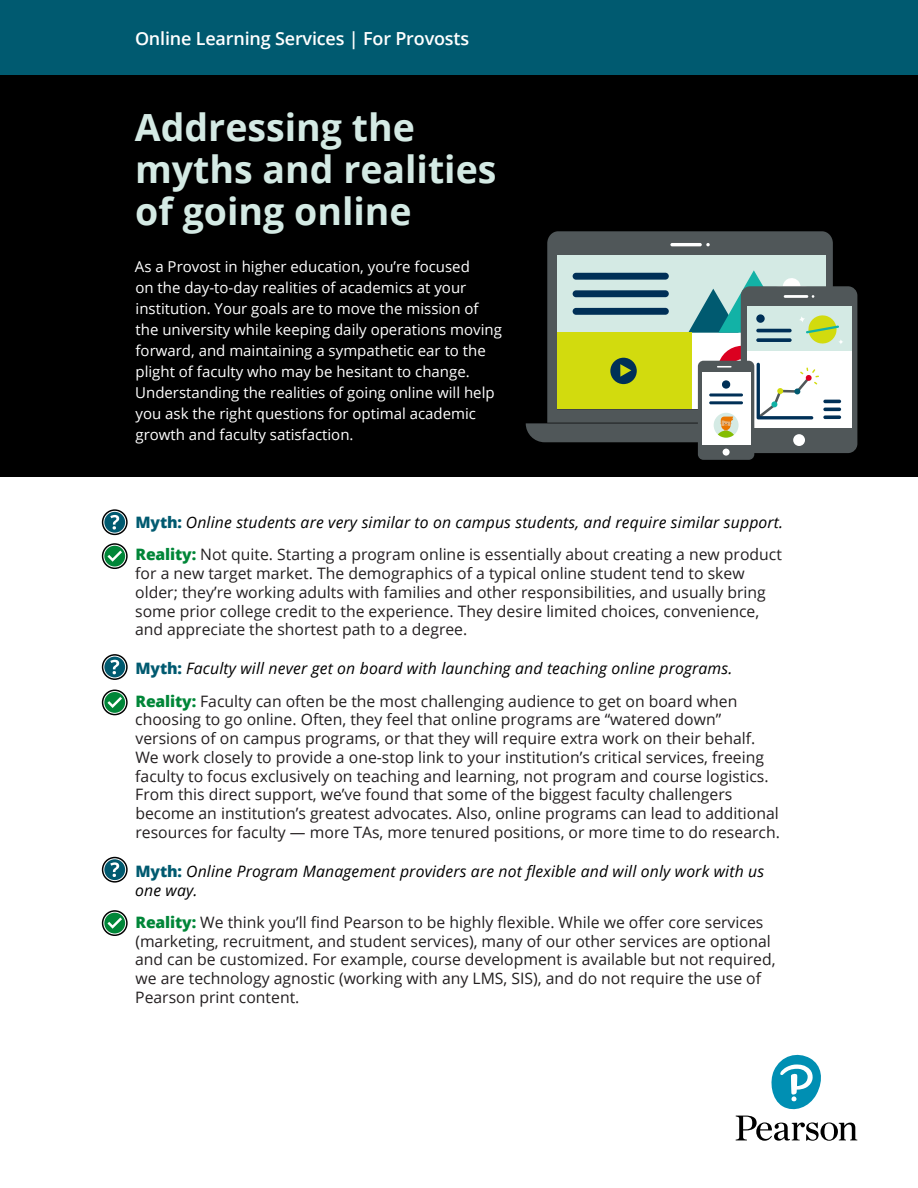
<style>
.page{position:relative;width:918px;height:1188px;background:#fff}
.page>*{position:absolute;margin:0;border:0;box-sizing:border-box;transform-origin:0 0}
.t1{font:700 37.5px/42px "Open Sans";color:#d4eae4}
.Head_3{font:600 18px "Open Sans";letter-spacing:-.01em;color:#fff}
.Body_-_9_pt{font:15.75px/18.8px "Open Sans";color:#231f20}
.Body_-_Italic{font:italic 15.75px/18.8px "Open Sans";letter-spacing:.01em;color:#000}
.Body_-_subhead{font:15px/21px "Open Sans";color:#fff}
.s1{font-weight:800;font-style:normal;color:#005a70}
.s2{font-weight:800;color:#008638}
</style>
<div class="page">
<div style="left:0;top:74px;width:918px;height:403px;background:#000"></div>
<div style="left:0;top:0;width:918px;height:74px;background:#005a70"></div>
<svg style="left:103px;top:510px;width:24px;height:24px"></svg>
<div style="left:102px;top:509px;width:26px;height:26px;border:2px solid #000;border-radius:50%"></div>
<svg style="left:104px;top:511px;width:22px;height:22px"></svg>
<div style="left:103px;top:511px;width:23px;height:23px;border:1px solid #fff;border-radius:50%"></div>
<svg style="left:110px;top:515px;width:9px;height:15px"></svg>
<svg style="left:736px;top:1054px;width:121px;height:87px"></svg>
<svg style="left:103px;top:690px;width:24px;height:25px"></svg>
<div style="left:102px;top:690px;width:26px;height:25px;border:2px solid #000;border-radius:50%"></div>
<svg style="left:104px;top:692px;width:22px;height:21px"></svg>
<div style="left:103px;top:691px;width:23px;height:23px;border:1px solid #fff;border-radius:50%"></div>
<svg style="left:107px;top:697px;width:15px;height:11px"></svg>
<svg style="left:103px;top:911px;width:24px;height:24px"></svg>
<div style="left:102px;top:910px;width:26px;height:26px;border:2px solid #000;border-radius:50%"></div>
<svg style="left:104px;top:912px;width:22px;height:22px"></svg>
<div style="left:103px;top:912px;width:23px;height:22px;border:1px solid #fff;border-radius:50%"></div>
<svg style="left:107px;top:918px;width:15px;height:11px"></svg>
<svg style="left:103px;top:544px;width:24px;height:24px"></svg>
<div style="left:102px;top:543px;width:26px;height:26px;border:2px solid #000;border-radius:50%"></div>
<svg style="left:104px;top:545px;width:22px;height:22px"></svg>
<div style="left:103px;top:545px;width:23px;height:22px;border:1px solid #fff;border-radius:50%"></div>
<svg style="left:107px;top:551px;width:15px;height:11px"></svg>
<svg style="left:103px;top:655px;width:24px;height:24px"></svg>
<div style="left:102px;top:654px;width:26px;height:26px;border:2px solid #000;border-radius:50%"></div>
<svg style="left:104px;top:656px;width:22px;height:22px"></svg>
<div style="left:103px;top:656px;width:23px;height:22px;border:1px solid #fff;border-radius:50%"></div>
<svg style="left:110px;top:660px;width:9px;height:14px"></svg>
<svg style="left:103px;top:858px;width:24px;height:24px"></svg>
<div style="left:102px;top:857px;width:26px;height:26px;border:2px solid #000;border-radius:50%"></div>
<svg style="left:104px;top:859px;width:22px;height:22px"></svg>
<div style="left:103px;top:858px;width:23px;height:23px;border:1px solid #fff;border-radius:50%"></div>
<svg style="left:110px;top:862px;width:9px;height:15px"></svg>
<div style="left:547px;top:231px;width:286px;height:39px;background:#505759"></div>
<div style="left:557px;top:255px;width:268px;height:78px;background:#d4eae4"></div>
<hr style="left:670px;top:243px;width:32px;height:3px;background:#fff;border-radius:2px">
<svg style="left:706px;top:243px;width:4px;height:3px"></svg>
<div style="left:741px;top:286px;width:116px;height:167px;background:#505759;border-radius:9px"></div>
<div style="left:793px;top:434px;width:12px;height:12px;background:#fff;border-radius:50%"></div>
<div style="left:698px;top:361px;width:56px;height:99px;background:#505759;border-radius:6px"></div>
<div style="left:723px;top:449px;width:7px;height:7px;background:#fff;border-radius:50%"></div>
<div style="left:702px;top:373px;width:48px;height:72px;background:#fff"></div>
<svg style="left:526px;top:270px;width:328px;height:172px"></svg>
<p class="Head_3" style="left:135px;top:26px;width:336px">Online Learning Services | For Provosts</p>
<h1 class="t1" style="left:135px;top:106px;width:363px">Addressing the myths and realities of going online</h1>
<p class="Body_-_subhead" style="left:135px;top:256px;width:369px">As a Provost in higher education, you’re focused<br>on the day-to-day realities of academics at your institution. Your goals are to move the mission of the university while keeping daily operations moving forward, and maintaining a sympathetic ear to the plight of faculty who may be hesitant to change.<br>Understanding the realities of going online will help you ask the right questions for optimal academic growth and faculty satisfaction.</p>
<p class="Body_-_Italic" style="left:136px;top:513px;width:649px"><span class="s1">Myth:</span> Online students are very similar to on campus students, and require similar support.</p>
<p class="Body_-_9_pt" style="left:135px;top:545px;width:648px"><span class="s2">Reality:</span> Not quite. Starting a program online is essentially about creating a new product for a new target market. The demographics of a typical online student tend to skew older; they’re working adults with families and other responsibilities, and usually bring some prior college credit to the experience. They desire limited choices, convenience, and appreciate the shortest path to a degree.</p>
<p class="Body_-_Italic" style="left:136px;top:659px;width:598px"><span class="s1">Myth:</span> Faculty will never get on board with launching and teaching online programs.</p>
<p class="Body_-_9_pt" style="left:135px;top:691px;width:646px"><span class="s2">Reality:</span> Faculty can often be the most challenging audience to get on board when choosing to go online. Often, they feel that online programs are “watered down” versions of on campus programs, or that they will require extra work on their behalf.<br>We work closely to provide a one-stop link to your institution’s critical services, freeing faculty to focus exclusively on teaching and learning, not program and course logistics.<br>From this direct support, we’ve found that some of the biggest faculty challengers become an institution’s greatest advocates. Also, online programs can lead to additional resources for faculty — more TAs, more tenured positions, or more time to do research.</p>
<p class="Body_-_Italic" style="left:135px;top:861px;width:630px"><span class="s1">Myth:</span> Online Program Management providers are not flexible and will only work with us one way.</p>
<p class="Body_-_9_pt" style="left:135px;top:912px;width:642px"><span class="s2">Reality:</span> We think you’ll find Pearson to be highly flexible. While we offer core services (marketing, recruitment, and student services), many of our other services are optional and can be customized. For example, course development is available but not required, we are technology agnostic (working with any LMS, SIS), and do not require the use of Pearson print content.</p>
</div>
